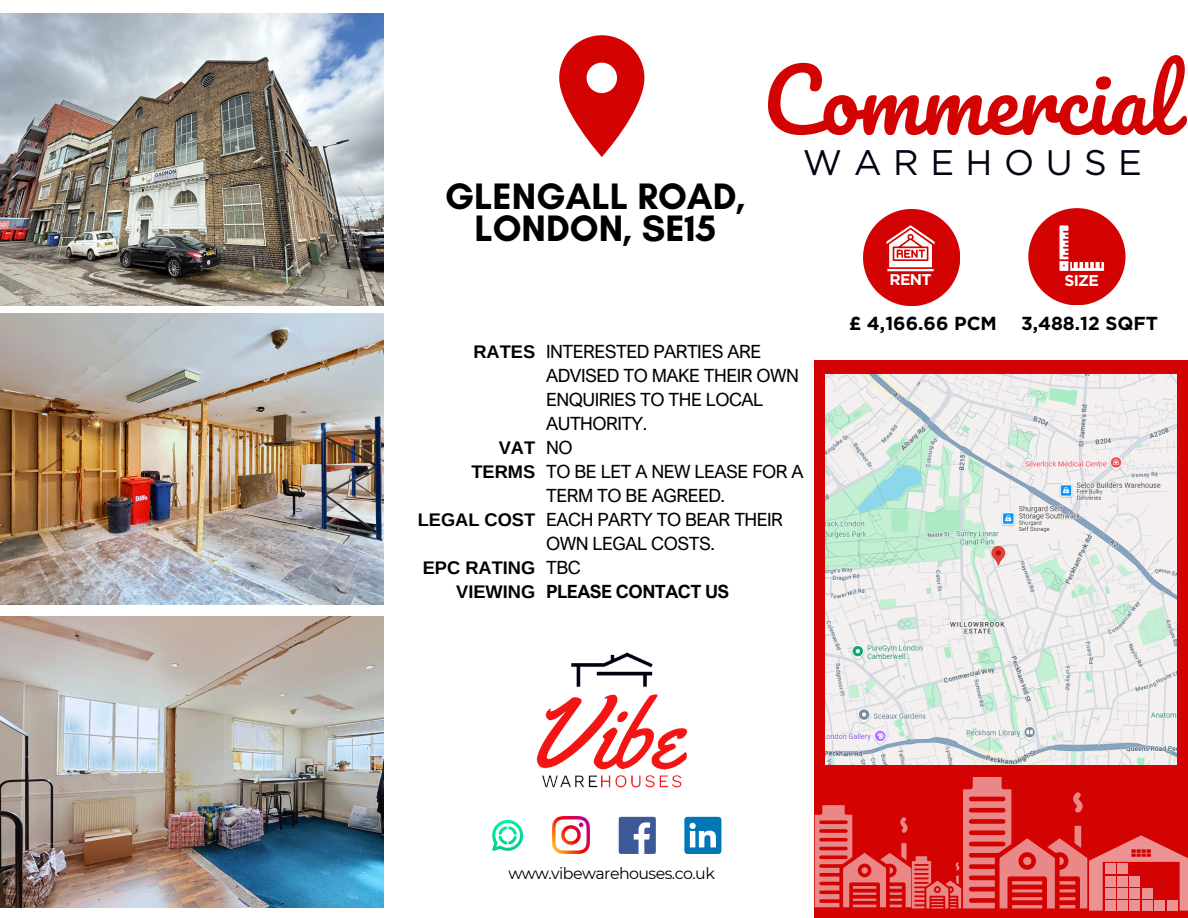
<style>
.page{position:relative;width:1188px;height:918px;background:#fff}
.page>*{position:absolute;margin:0;border:0;box-sizing:border-box;transform-origin:0 0}
.t1{font:84.75px "Pacifico";color:#d40303}
.t2{font:700 37.5px/31.2px "Glacial Indifference";color:#000;text-align:center}
.t3{font:35.55px "Gotham";letter-spacing:.325em;color:#010212}
.t4{font:700 18.9px "Gotham";color:#000}
.t5{font:18.3px/24px "Arial Nova";letter-spacing:-.03em;color:#000}
.t6{font:700 18.3px/24px "Arimo";color:#000;text-align:right}
.t7{font:15.9px "Montserrat";letter-spacing:-.035em;color:#000}
.t8{font:700 15.6px "Gotham";letter-spacing:-.05em;color:#fff}
.s1{font-weight:700}
</style>
<div class="page">
<div style="left:814px;top:360px;width:374px;height:558px;background:#d40303"></div>
<img style="left:826px;top:374px;width:351px;height:391px">
<img style="left:0;top:14px;width:384px;height:291px">
<svg style="left:863px;top:209px;width:97px;height:97px"></svg>
<svg style="left:1028px;top:208px;width:97px;height:97px"></svg>
<img style="left:0;top:313px;width:384px;height:292px">
<img style="left:0;top:616px;width:384px;height:291px">
<svg style="left:559px;top:35px;width:85px;height:122px"></svg>
<img style="left:552px;top:817px;width:38px;height:37px">
<div style="left:619px;top:817px;width:37px;height:37px;background:#3d5a98;border-radius:2px"></div>
<svg style="left:634px;top:822px;width:16px;height:32px"></svg>
<svg style="left:684px;top:817px;width:37px;height:37px"></svg>
<svg style="left:492px;top:820px;width:31px;height:31px"></svg>
<img style="left:536px;top:652px;width:173px;height:165px">
<svg style="left:815px;top:777px;width:373px;height:134px"></svg>
<div style="left:1105px;top:864px;width:10px;height:10px;background:#ec9292"></div>
<div style="left:1118px;top:864px;width:10px;height:10px;background:#ec9292"></div>
<div style="left:1105px;top:876px;width:10px;height:10px;background:#ec9292"></div>
<div style="left:1118px;top:876px;width:10px;height:10px;background:#ec9292"></div>
<div style="left:1130px;top:876px;width:10px;height:10px;background:#ec9292"></div>
<div style="left:1105px;top:888px;width:10px;height:10px;background:#ec9292"></div>
<div style="left:1118px;top:888px;width:10px;height:10px;background:#ec9292"></div>
<div style="left:1130px;top:888px;width:10px;height:10px;background:#ec9292"></div>
<div style="left:1142px;top:888px;width:10px;height:10px;background:#ec9292"></div>
<div style="left:1105px;top:900px;width:10px;height:11px;background:#ec9292"></div>
<div style="left:1118px;top:900px;width:10px;height:11px;background:#ec9292"></div>
<div style="left:1130px;top:900px;width:10px;height:11px;background:#ec9292"></div>
<div style="left:1142px;top:900px;width:10px;height:11px;background:#ec9292"></div>
<div style="left:1155px;top:900px;width:10px;height:11px;background:#ec9292"></div>
<div style="left:1167px;top:900px;width:10px;height:11px;background:#ec9292"></div>
<p class="t2" style="left:445px;top:181px;width:302px">GLENGALL ROAD,<br>LONDON, SE15</p>
<p class="t1" style="left:763px;top:56px;width:415px">Commercial</p>
<p class="t3" style="left:803px;top:141px;width:341px">WAREHOUSE</p>
<p class="t8" style="left:890px;top:270px;width:43px">RENT</p>
<h1 class="t8" style="left:1065px;top:271px;width:36px">SIZE</h1>
<h6 class="t4" style="left:849px;top:311px;width:149px">£ 4,166.66 PCM</h6>
<p class="t4" style="left:1021px;top:311px;width:139px">3,488.12 SQFT</p>
<h3 class="t6" style="left:473px;top:340px;width:63px">RATES</h3>
<h2 class="t6" style="left:471px;top:436px;width:65px">VAT<br>TERMS</h2>
<p class="t6" style="left:418px;top:508px;width:119px">LEGAL COST</p>
<p class="t6" style="left:423px;top:556px;width:114px">EPC RATING<br>VIEWING</p>
<h6 class="t5" style="left:546px;top:340px;width:259px">INTERESTED PARTIES ARE<br>ADVISED TO MAKE THEIR OWN<br>ENQUIRIES TO THE LOCAL<br>AUTHORITY.<br>NO<br>TO BE LET A NEW LEASE FOR A<br>TERM TO BE AGREED.<br>EACH PARTY TO BEAR THEIR<br>OWN LEGAL COSTS.<br>TBC<br><span class="s1">PLEASE CONTACT US</span></h6>
<p class="t7" style="left:508px;top:863px;width:208px">www.vibewarehouses.co.uk</p>
</div>
